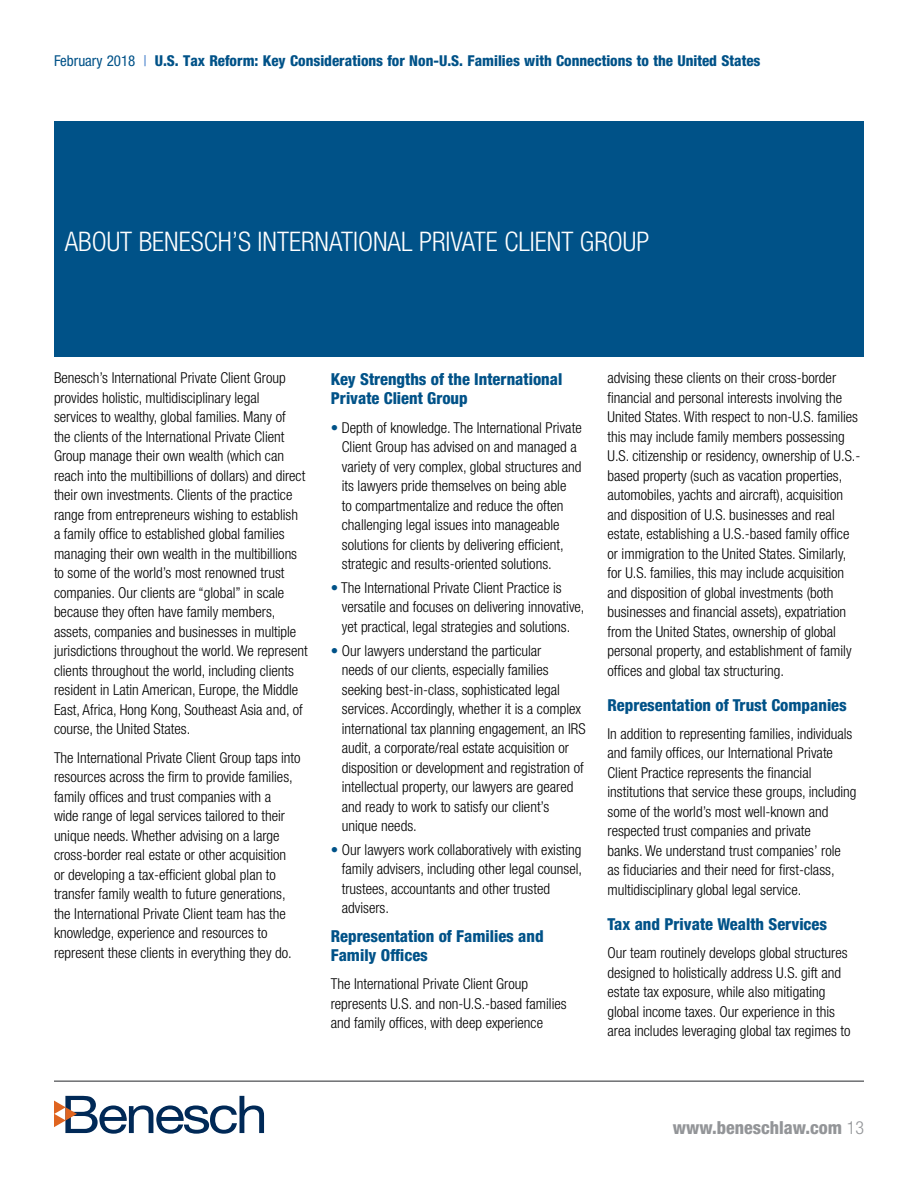
<style>
.page{position:relative;width:918px;height:1188px;background:#fff}
.page>*{position:absolute;margin:0;border:0;box-sizing:border-box;transform-origin:0 0}
.t1{font:300 condensed 27px "Helvetica Neue";color:#fff}
.t2{font:800 condensed 18px "Helvetica Neue";color:#939598}
.t3{font:800 condensed 16.5px/19.5px "Helvetica Neue";color:#005288}
.t4{font:300 condensed 15px/19.5px "Helvetica Neue";color:#000}
.t5{font:800 condensed 15px "Helvetica Neue";color:#005288}
.s1{font-weight:400}
.s2{font-weight:400;color:#407cc9}
.s3{color:#005288}
.s4{font-weight:300}
</style>
<div class="page">
<svg style="left:54px;top:1096px;width:210px;height:38px"></svg>
<hr style="left:54px;top:1080px;width:810px;height:2px;background:#6d6e71">
<div style="left:54px;top:122px;width:810px;height:235px;background:#005288"></div>
<p class="t5" style="left:54px;top:52px;width:708px"><span class="s1">February 2018</span> <span class="s2">|</span> U.S. Tax Reform: Key Considerations for Non-U.S. Families with Connections to the United States</p>
<h1 class="t1" style="left:65px;top:226px;width:586px">ABOUT BENESCH’S INTERNATIONAL PRIVATE CLIENT GROUP</h1>
<p class="t4" style="left:54px;top:368px;width:255px">Benesch’s International Private Client Group provides holistic, multidisciplinary legal<br>services to wealthy, global families. Many of<br>the clients of the International Private Client Group manage their own wealth (which can reach into the multibillions of dollars) and direct their own investments. Clients of the practice range from entrepreneurs wishing to establish a family office to established global families managing their own wealth in the multibillions to some of the world’s most renowned trust companies. Our clients are “global” in scale because they often have family members, assets, companies and businesses in multiple jurisdictions throughout the world. We represent clients throughout the world, including clients resident in Latin American, Europe, the Middle East, Africa, Hong Kong, Southeast Asia and, of course, the United States.</p>
<p class="t4" style="left:54px;top:747px;width:248px">The International Private Client Group taps into resources across the firm to provide families, family offices and trust companies with a<br>wide range of legal services tailored to their unique needs. Whether advising on a large cross-border real estate or other acquisition<br>or developing a tax-efficient global plan to transfer family wealth to future generations, the International Private Client team has the knowledge, experience and resources to represent these clients in everything they do.</p>
<p class="t3" style="left:331px;top:369px;width:233px">Key Strengths of the International<br>Private Client Group</p>
<p class="t4" style="left:342px;top:417px;width:241px;text-indent:-11px"><span class="s3">•</span> Depth of knowledge. The International Private Client Group has advised on and managed a variety of very complex, global structures and its lawyers pride themselves on being able<br>to compartmentalize and reduce the often challenging legal issues into manageable solutions for clients by delivering efficient, strategic and results-oriented solutions.</p>
<p class="t4" style="left:342px;top:578px;width:244px;text-indent:-11px"><span class="s3">•</span> The International Private Client Practice is versatile and focuses on delivering innovative, yet practical, legal strategies and solutions.</p>
<p class="t4" style="left:342px;top:640px;width:245px;text-indent:-11px"><span class="s3">•</span> Our lawyers understand the particular<br>needs of our clients, especially families seeking best-in-class, sophisticated legal services. Accordingly, whether it is a complex international tax planning engagement, an IRS audit, a corporate/real estate acquisition or disposition or development and registration of intellectual property, our lawyers are geared and ready to work to satisfy our client’s unique needs.</p>
<p class="t4" style="left:342px;top:840px;width:242px;text-indent:-11px"><span class="s3">•</span> Our lawyers work collaboratively with existing family advisers, including other legal counsel, trustees, accountants and other trusted advisers.</p>
<p class="t3" style="left:331px;top:926px;width:214px">Representation of Families and<br>Family Offices</p>
<p class="t4" style="left:331px;top:974px;width:237px">The International Private Client Group represents U.S. and non-U.S.-based families and family offices, with deep experience</p>
<p class="t4" style="left:608px;top:368px;width:255px">advising these clients on their cross-border financial and personal interests involving the United States. With respect to non-U.S. families this may include family members possessing U.S. citizenship or residency, ownership of U.S.- based property (such as vacation properties, automobiles, yachts and aircraft), acquisition and disposition of U.S. businesses and real estate, establishing a U.S.-based family office or immigration to the United States. Similarly, for U.S. families, this may include acquisition and disposition of global investments (both businesses and financial assets), expatriation from the United States, ownership of global personal property, and establishment of family offices and global tax structuring.</p>
<p class="t3" style="left:608px;top:695px;width:241px">Representation of Trust Companies</p>
<p class="t4" style="left:608px;top:724px;width:251px">In addition to representing families, individuals and family offices, our International Private Client Practice represents the financial institutions that service these groups, including some of the world’s most well-known and respected trust companies and private<br>banks. We understand trust companies’ role as fiduciaries and their need for first-class, multidisciplinary global legal service.</p>
<p class="t3" style="left:608px;top:914px;width:221px">Tax and Private Wealth Services</p>
<p class="t4" style="left:608px;top:943px;width:245px">Our team routinely develops global structures designed to holistically address U.S. gift and estate tax exposure, while also mitigating global income taxes. Our experience in this area includes leveraging global tax regimes to</p>
<p class="t2" style="left:673px;top:1116px;width:193px">www.beneschlaw.com <span class="s4">13</span></p>
</div>
